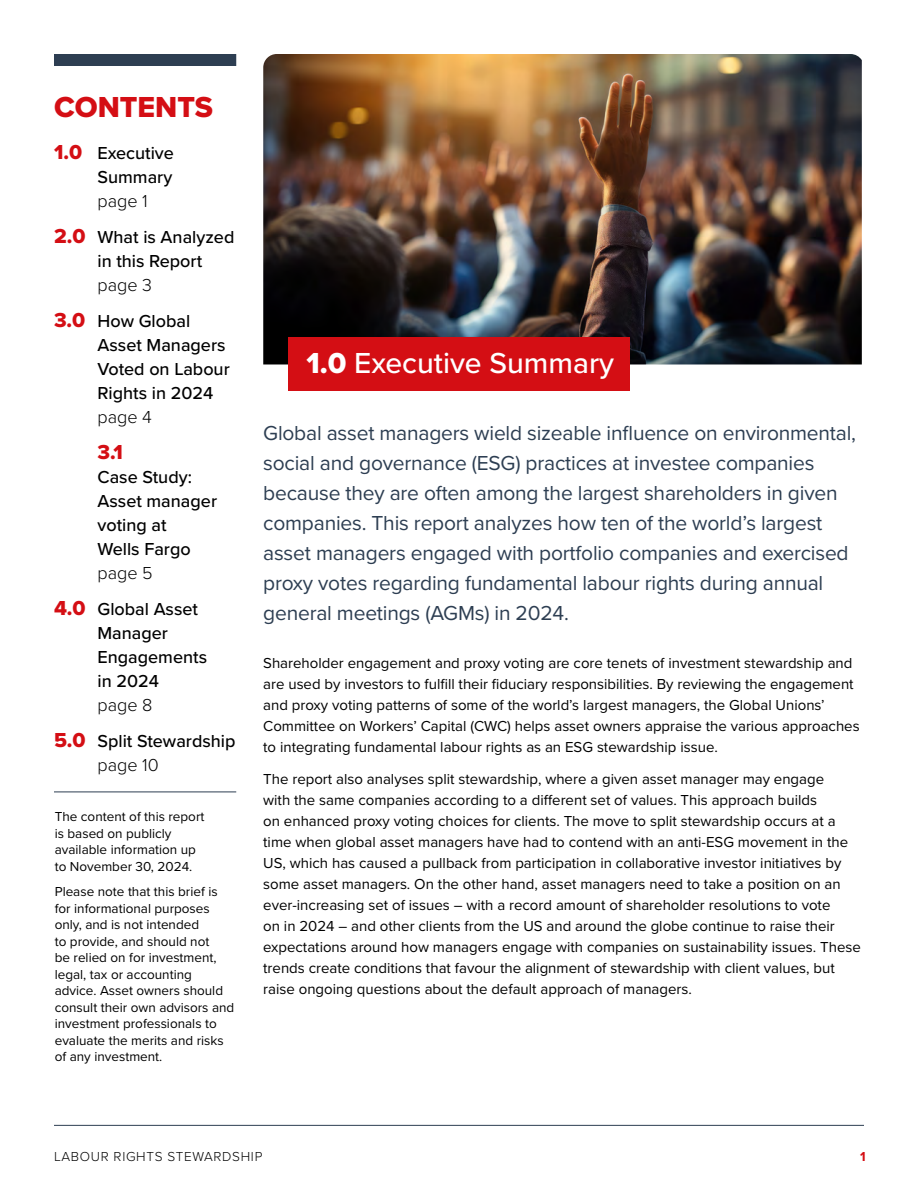
<style>
.page{position:relative;width:918px;height:1188px;background:#fff}
.page>*{position:absolute;margin:0;border:0;box-sizing:border-box;transform-origin:0 0}
.Endnote_text{font:500 30px "Proxima Nova";color:#fff}
.Endnote_text-2{font:30px "Proxima Nova Extrabld";color:#d40e14}
.t1{font:21px/30px "Proxima Nova";letter-spacing:-.01em;color:#2d3e52}
.Endnote_text-3{font:21px "Proxima Nova Extrabld";color:#d40e14}
.Endnote_text-4{font:500 18px/24px "Proxima Nova";color:#000}
.body_copy{font:15px/21px "Proxima Nova";color:#000}
.t2{font:13.5px/16.5px "Proxima Nova";color:#000}
.t3{font:300 13.5px "Proxima Nova";letter-spacing:.05em;color:#000}
.t4{font:700 13.5px "Proxima Nova";color:#d40e14}
.s1{font-family:"Proxima Nova Extrabld";font-weight:400;font-size:21px;color:#d40e14}
.s2{font-weight:300}
.s3{font-family:"Proxima Nova Extrabld";font-weight:400}
</style>
<div class="page">
<hr style="left:54px;top:1125px;width:810px;height:1px;background:#2d3e52">
<img style="left:263px;top:54px;width:599px;height:310px">
<div style="left:54px;top:54px;width:182px;height:12px;background:#2d3e52"></div>
<div style="left:288px;top:338px;width:342px;height:54px;background:#d40e14"></div>
<hr style="left:54px;top:792px;width:182px;height:1px;background:#2d3e52">
<p class="Endnote_text-2" style="left:54px;top:84px;width:161px">CONTENTS</p>
<p class="Endnote_text-4" style="left:98px;top:140px;width:78px;text-align:justify;text-indent:-44px"><span class="s1">1.0</span> Executive Summary <span class="s2">page 1</span></p>
<p class="Endnote_text-4" style="left:98px;top:224px;width:138px;text-indent:-44px"><span class="s1">2.0</span> What is Analyzed in this Report <span class="s2">page 3</span></p>
<p class="Endnote_text-4" style="left:98px;top:308px;width:134px;text-indent:-44px"><span class="s1">3.0</span> How Global<br>Asset Managers<br>Voted on Labour<br>Rights in 2024 <span class="s2">page 4</span></p>
<p class="Endnote_text-3" style="left:98px;top:436px;width:27px">3.1</p>
<p class="Endnote_text-4" style="left:98px;top:464px;width:121px">Case Study:<br>Asset manager voting at<br>Wells Fargo <span class="s2">page 5</span></p>
<p class="Endnote_text-4" style="left:98px;top:596px;width:111px;text-indent:-44px"><span class="s1">4.0</span> Global Asset<br>Manager<br>Engagements in 2024<br><span class="s2">page 8</span></p>
<p class="Endnote_text-4" style="left:98px;top:728px;width:140px;text-indent:-44px"><span class="s1">5.0</span> Split Stewardship <span class="s2">page 10</span></p>
<p class="t2" style="left:55px;top:808px;width:151px">The content of this report is based on publicly available information up to November 30, 2024.</p>
<p class="t2" style="left:55px;top:883px;width:181px">Please note that this brief is for informational purposes only, and is not intended<br>to provide, and should not<br>be relied on for investment, legal, tax or accounting advice. Asset owners should consult their own advisors and investment professionals to evaluate the merits and risks of any investment.</p>
<p class="Endnote_text" style="left:306px;top:341px;width:309px"><span class="s3">1.0</span> Executive Summary</p>
<p class="t1" style="left:263px;top:417px;width:594px">Global asset managers wield sizeable influence on environmental, social and governance (ESG) practices at investee companies because they are often among the largest shareholders in given companies. This report analyzes how ten of the world’s largest asset managers engaged with portfolio companies and exercised proxy votes regarding fundamental labour rights during annual general meetings (AGMs) in 2024.</p>
<p class="body_copy" style="left:263px;top:652px;width:598px">Shareholder engagement and proxy voting are core tenets of investment stewardship and are used by investors to fulfill their fiduciary responsibilities. By reviewing the engagement and proxy voting patterns of some of the world’s largest managers, the Global Unions’ Committee on Workers’ Capital (CWC) helps asset owners appraise the various approaches to integrating fundamental labour rights as an ESG stewardship issue.</p>
<p class="body_copy" style="left:263px;top:768px;width:599px">The report also analyses split stewardship, where a given asset manager may engage<br>with the same companies according to a different set of values. This approach builds<br>on enhanced proxy voting choices for clients. The move to split stewardship occurs at a time when global asset managers have had to contend with an anti-ESG movement in the US, which has caused a pullback from participation in collaborative investor initiatives by some asset managers. On the other hand, asset managers need to take a position on an ever-increasing set of issues – with a record amount of shareholder resolutions to vote<br>on in 2024 – and other clients from the US and around the globe continue to raise their expectations around how managers engage with companies on sustainability issues. These trends create conditions that favour the alignment of stewardship with client values, but raise ongoing questions about the default approach of managers.</p>
<p class="t3" style="left:54px;top:1146px;width:210px">LABOUR RIGHTS STEWARDSHIP</p>
<p class="t4" style="left:860px;top:1146px;width:7px">1</p>
</div>
